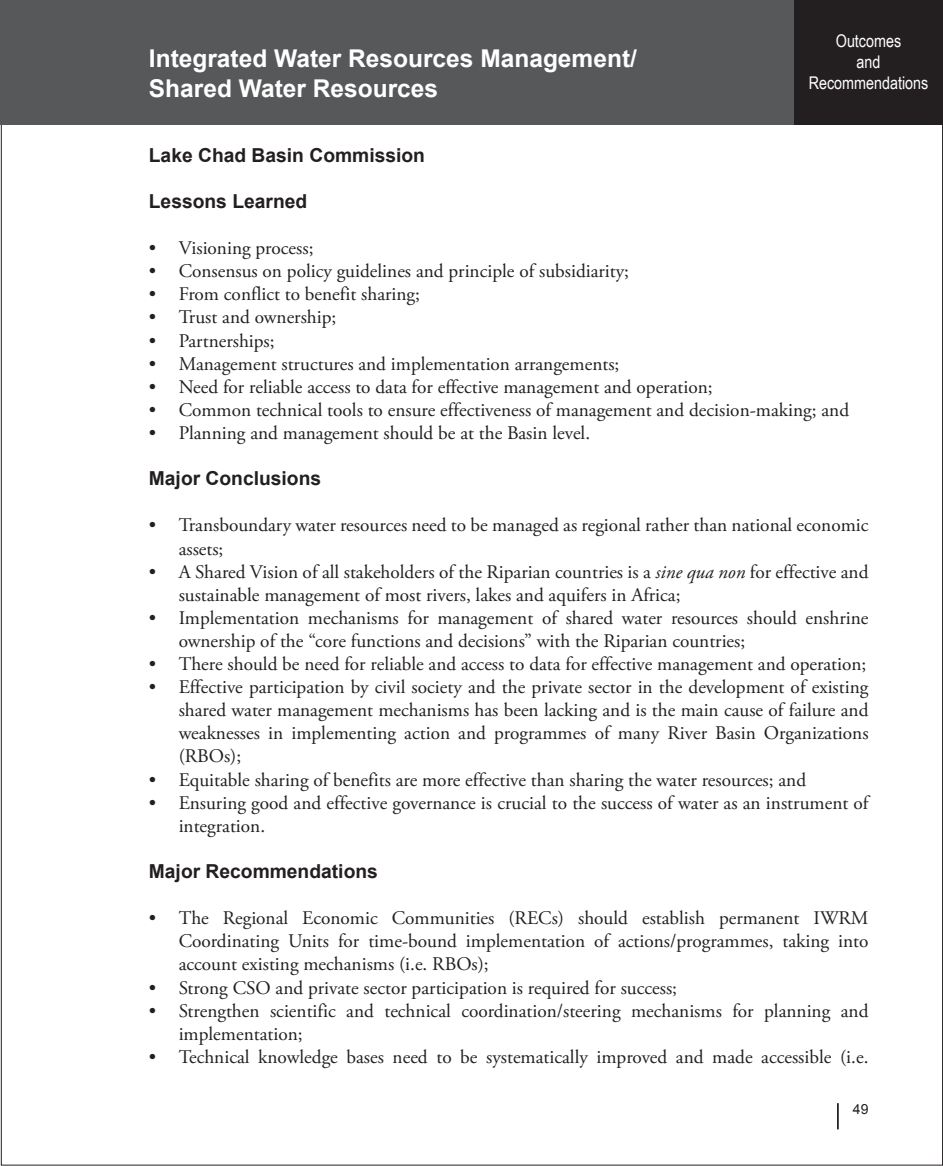
<style>
.page{position:relative;width:943px;height:1166px;background:#fff}
.page>*{position:absolute;margin:0;border:0;box-sizing:border-box;transform-origin:0 0}
.t1{font:700 24.5px/29.4px "Arial";color:#fff}
.t2{font:19.25px/23.1px "Adobe Garamond Pro";color:#231f20}
.t3{font:700 19.25px "Arial";color:#231f20}
.t4{font:17.5px/21px "Arial Narrow";color:#fff;text-align:center}
.t5{font:14px "Arial";color:#231f20}
.s1{font-style:italic}
</style>
<div class="page">
<svg style="left:837px;top:1103px;width:1px;height:26px"></svg>
<div style="left:0;top:0;width:943px;height:124px;background:#57585a"></div>
<div style="left:794px;top:0;width:149px;height:124px;background:#231f20"></div>
<p class="t1" style="left:149px;top:45px;width:489px">Integrated Water Resources Management/<br>Shared Water Resources</p>
<p class="t4" style="left:808px;top:30px;width:121px">Outcomes<br>and<br>Recommendations</p>
<p class="t3" style="left:149px;top:142px;width:277px">Lake Chad Basin Commission</p>
<p class="t3" style="left:149px;top:188px;width:160px">Lessons Learned</p>
<p class="t2" style="left:149px;top:237px;width:166px">• Visioning process;</p>
<p class="t2" style="left:149px;top:260px;width:481px">• Consensus on policy guidelines and principle of subsidiarity;</p>
<p class="t2" style="left:149px;top:283px;width:272px">• From conflict to benefit sharing;</p>
<p class="t2" style="left:149px;top:306px;width:189px">• Trust and ownership;</p>
<p class="t2" style="left:149px;top:330px;width:127px">• Partnerships;</p>
<p class="t2" style="left:149px;top:353px;width:472px">• Management structures and implementation arrangements;</p>
<p class="t2" style="left:149px;top:376px;width:565px">• Need for reliable access to data for effective management and operation;</p>
<p class="t2" style="left:149px;top:399px;width:701px">• Common technical tools to ensure effectiveness of management and decision-making; and</p>
<p class="t2" style="left:149px;top:422px;width:443px">• Planning and management should be at the Basin level.</p>
<p class="t3" style="left:149px;top:465px;width:174px">Major Conclusions</p>
<p class="t2" style="left:179px;top:514px;width:691px;text-indent:-30px">• Transboundary water resources need to be managed as regional rather than national economic assets;</p>
<p class="t2" style="left:179px;top:561px;width:691px;text-indent:-30px">• A Shared Vision of all stakeholders of the Riparian countries is a <span class="s1">sine qua non</span> for effective and sustainable management of most rivers, lakes and aquifers in Africa;</p>
<p class="t2" style="left:179px;top:607px;width:691px;text-indent:-30px">• Implementation mechanisms for management of shared water resources should enshrine ownership of the “core functions and decisions” with the Riparian countries;</p>
<p class="t2" style="left:149px;top:653px;width:719px">• There should be need for reliable and access to data for effective management and operation;</p>
<p class="t2" style="left:179px;top:676px;width:691px;text-align:justify;text-indent:-30px">• Effective participation by civil society and the private sector in the development of existing shared water management mechanisms has been lacking and is the main cause of failure and weaknesses in implementing action and programmes of many River Basin Organizations (RBOs);</p>
<p class="t2" style="left:149px;top:768px;width:658px">• Equitable sharing of benefits are more effective than sharing the water resources; and</p>
<p class="t2" style="left:179px;top:792px;width:691px;text-indent:-30px">• Ensuring good and effective governance is crucial to the success of water as an instrument of integration.</p>
<p class="t3" style="left:149px;top:858px;width:230px">Major Recommendations</p>
<p class="t2" style="left:179px;top:907px;width:691px;text-align:justify;text-indent:-30px">• The Regional Economic Communities (RECs) should establish permanent IWRM Coordinating Units for time-bound implementation of actions/programmes, taking into account existing mechanisms (i.e. RBOs);</p>
<p class="t2" style="left:149px;top:976px;width:529px">• Strong CSO and private sector participation is required for success;</p>
<p class="t2" style="left:179px;top:999px;width:691px;text-indent:-30px">• Strengthen scientific and technical coordination/steering mechanisms for planning and implementation;</p>
<p class="t2" style="left:149px;top:1046px;width:721px">• Technical knowledge bases need to be systematically improved and made accessible (i.e.</p>
<p class="t5" style="left:853px;top:1099px;width:17px">49</p>
</div>
